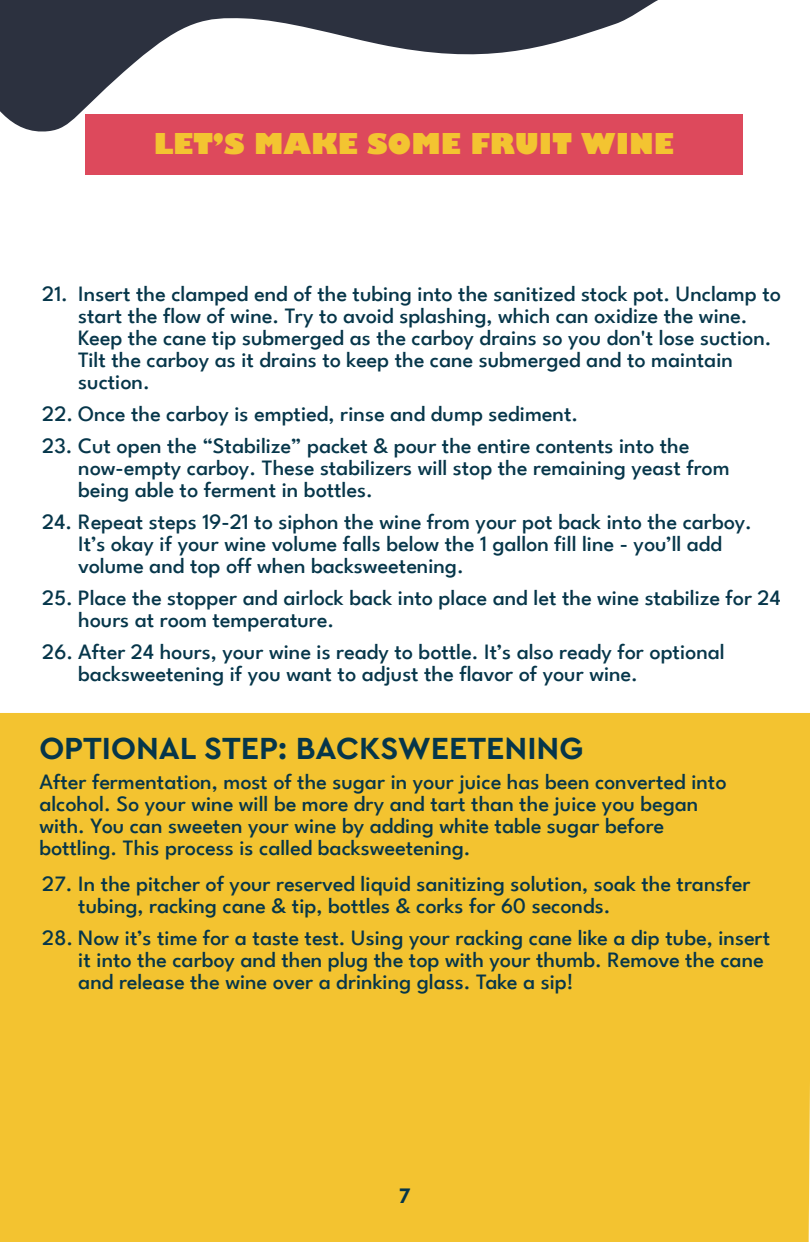
<style>
.page{position:relative;width:810px;height:1242px;background:#fff}
.page>*{position:absolute;margin:0;border:0;box-sizing:border-box;transform-origin:0 0}
.t1{font:700 32px "Cera Pro";color:#06364a}
.t2{font:800 28px "Gill Sans";color:#f3c431}
.t3{font:500 22px/22px "League Spartan";color:#06364a}
.t4{font:700 22px "Cera Pro";color:#06364a}
</style>
<div class="page">
<div style="left:3px;top:713px;width:804px;height:526px;background:#f3c330"></div>
<div style="left:85px;top:115px;width:657px;height:60px;background:#dd495c"></div>
<svg style="left:3px;top:3px;width:709px;height:129px"></svg>
<p class="t2" style="left:154px;top:122px;width:522px">LET’S MAKE SOME FRUIT WINE</p>
<p class="t3" style="left:78px;top:281px;width:704px;text-indent:-36px">21. Insert the clamped end of the tubing into the sanitized stock pot. Unclamp to start the flow of wine. Try to avoid splashing, which can oxidize the wine.<br>Keep the cane tip submerged as the carboy drains so you don't lose suction.<br>Tilt the carboy as it drains to keep the cane submerged and to maintain suction.</p>
<p class="t3" style="left:42px;top:401px;width:537px">22. Once the carboy is emptied, rinse and dump sediment.</p>
<p class="t3" style="left:78px;top:433px;width:653px;text-indent:-36px">23. Cut open the “Stabilize” packet &amp; pour the entire contents into the now-empty carboy. These stabilizers will stop the remaining yeast from being able to ferment in bottles.</p>
<p class="t3" style="left:78px;top:509px;width:675px;text-indent:-36px">24. Repeat steps 19-21 to siphon the wine from your pot back into the carboy.<br>It’s okay if your wine volume falls below the 1 gallon fill line - you’ll add volume and top off when backsweetening.</p>
<p class="t3" style="left:78px;top:585px;width:704px;text-indent:-36px">25. Place the stopper and airlock back into place and let the wine stabilize for 24 hours at room temperature.</p>
<p class="t3" style="left:78px;top:639px;width:648px;text-indent:-36px">26. After 24 hours, your wine is ready to bottle. It’s also ready for optional backsweetening if you want to adjust the flavor of your wine.</p>
<h1 class="t1" style="left:39px;top:727px;width:545px">OPTIONAL STEP: BACKSWEETENING</h1>
<p class="t3" style="left:39px;top:769px;width:689px">After fermentation, most of the sugar in your juice has been converted into alcohol. So your wine will be more dry and tart than the juice you began with. You can sweeten your wine by adding white table sugar before bottling. This process is called backsweetening.</p>
<p class="t3" style="left:78px;top:871px;width:674px;text-indent:-36px">27. In the pitcher of your reserved liquid sanitizing solution, soak the transfer tubing, racking cane &amp; tip, bottles &amp; corks for 60 seconds.</p>
<p class="t3" style="left:78px;top:925px;width:694px;text-indent:-36px">28. Now it’s time for a taste test. Using your racking cane like a dip tube, insert it into the carboy and then plug the top with your thumb. Remove the cane and release the wine over a drinking glass. Take a sip!</p>
<p class="t4" style="left:399px;top:1181px;width:13px">7</p>
</div>
